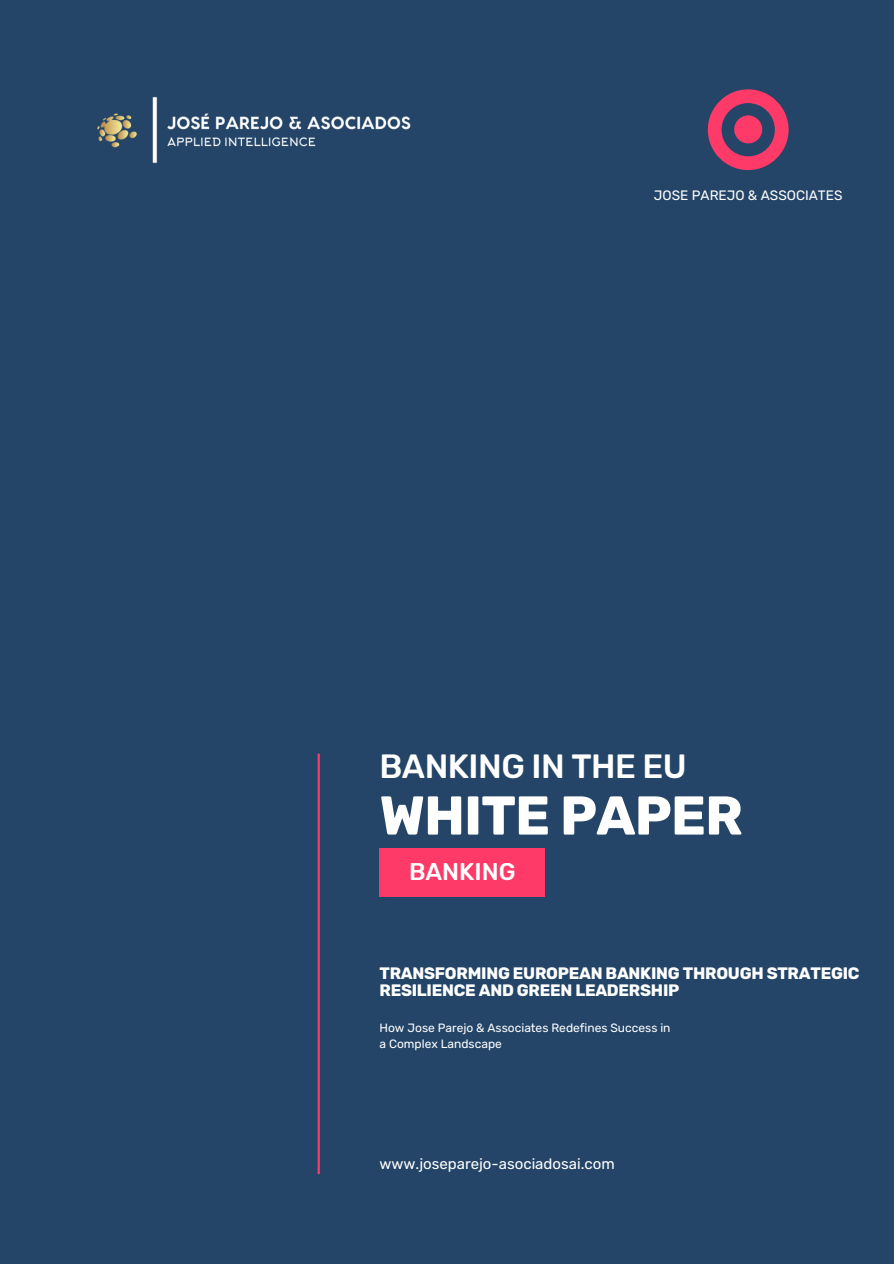
<style>
.page{position:relative;width:894px;height:1264px;background:#fff}
.page>*{position:absolute;margin:0;border:0;box-sizing:border-box;transform-origin:0 0}
.t1{font:700 54.6px "Rubik";letter-spacing:-.015em;color:#fff}
.t2{font:500 33.45px "Rubik";letter-spacing:-.015em;color:#fff}
.t3{font:500 24px "Rubik";color:#fff}
.t4{font:700 16.5px/16.8px "Rubik";letter-spacing:-.015em;color:#fff}
.t5{font:15px "Rubik";color:#fff}
.t6{font:13.65px "Rubik";color:#fff}
.t7{font:12px/16px "Rubik";color:#fff}
</style>
<div class="page">
<div style="left:0;top:0;width:893px;height:1263px;background:#244568"></div>
<div style="left:379px;top:848px;width:166px;height:48px;background:#fd3a68"></div>
<hr style="left:317px;top:753px;width:3px;height:421px;background:#fd3a68">
<svg style="left:707px;top:89px;width:81px;height:81px"></svg>
<img style="left:97px;top:96px;width:314px;height:68px">
<p class="t6" style="left:653px;top:187px;width:190px">JOSE PAREJO &amp; ASSOCIATES</p>
<h2 class="t2" style="left:379px;top:746px;width:309px">BANKING IN THE EU</h2>
<h6 class="t1" style="left:379px;top:783px;width:365px">WHITE PAPER</h6>
<p class="t3" style="left:409px;top:857px;width:108px">BANKING</p>
<h1 class="t4" style="left:379px;top:965px;width:481px">TRANSFORMING EUROPEAN BANKING THROUGH STRATEGIC<br>RESILIENCE AND GREEN LEADERSHIP</h1>
<h3 class="t7" style="left:379px;top:1019px;width:292px">How Jose Parejo &amp; Associates Redefines Success in a Complex Landscape</h3>
<h4 class="t5" style="left:379px;top:1154px;width:237px">www.joseparejo-asociadosai.com</h4>
</div>
